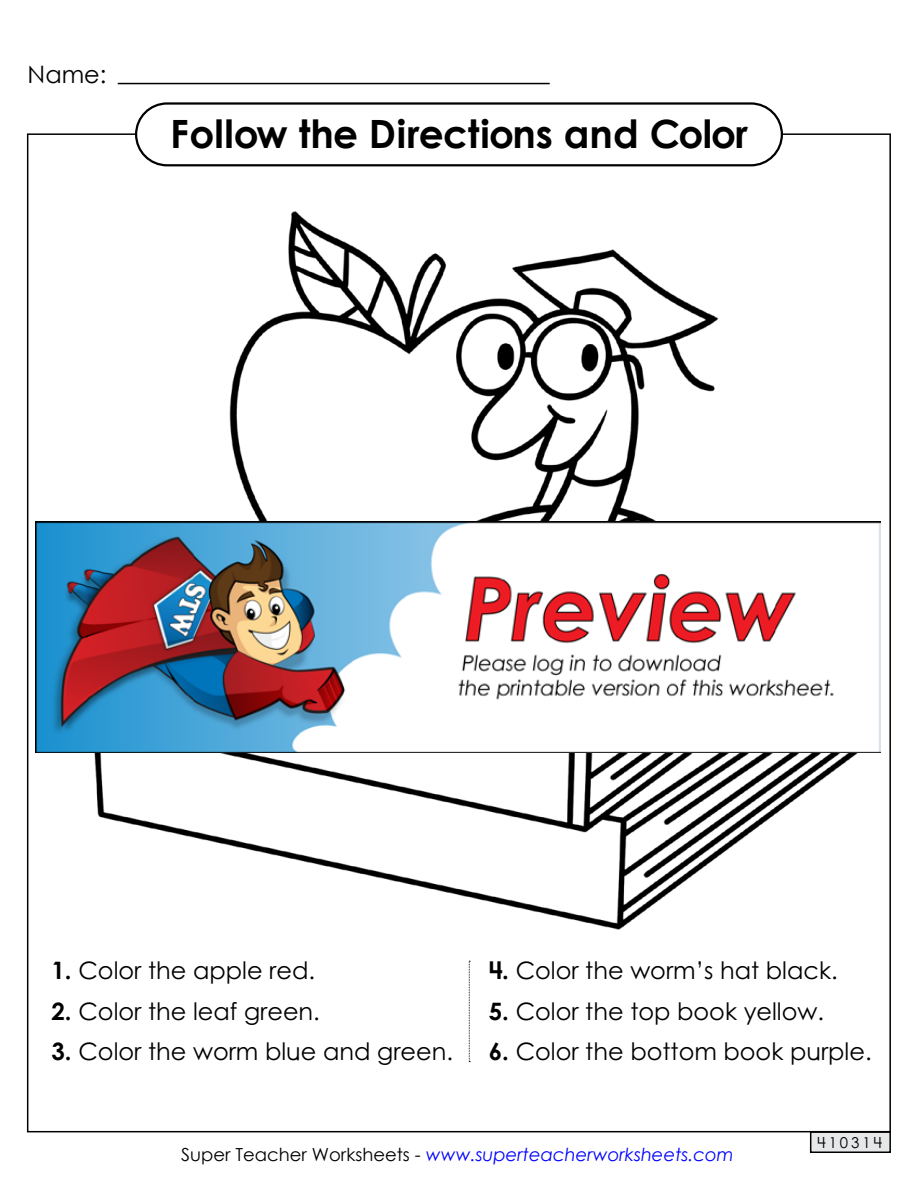
<style>
.page{position:relative;width:918px;height:1188px;background:#fff}
.page>*{position:absolute;margin:0;border:0;box-sizing:border-box;transform-origin:0 0}
.t1{font:700 39px "Century Gothic 2";color:#000}
.t2{font:24px "Century STW4";color:#000}
.t3{font:24px "Century Gothic 2";color:#000}
.t4{font:italic 18px "Century Gothic 2";color:#00f}
.t5{font:15px "Century STW4";letter-spacing:.2em;color:#000}
.s1{font-weight:700}
.s2{font-style:normal;color:#000}
</style>
<div class="page">
<img style="left:49px;top:211px;width:823px;height:719px">
<div style="left:135px;top:102px;width:648px;height:64px;border:2px solid #000;border-radius:31px"></div>
<hr style="left:118px;top:83px;width:432px;height:1px;background:#000">
<div style="left:811px;top:1132px;width:79px;height:20px;background:#e6e7e8"></div>
<div style="left:810px;top:1131px;width:81px;height:22px;border:2px solid #000"></div>
<svg style="left:469px;top:961px;width:1px;height:101px"></svg>
<img style="left:36px;top:522px;width:844px;height:230px">
<p class="t3" style="left:28px;top:57px;width:80px">Name:</p>
<h1 class="t1" style="left:170px;top:104px;width:579px">Follow the Directions and Color</h1>
<p class="t2" style="left:52px;top:954px;width:265px"><span class="s1">1.</span> Color the apple red.</p>
<p class="t2" style="left:52px;top:994px;width:270px"><span class="s1">2.</span> Color the leaf green.</p>
<p class="t2" style="left:52px;top:1035px;width:403px"><span class="s1">3.</span> Color the worm blue and green.</p>
<p class="t2" style="left:489px;top:954px;width:350px"><span class="s1">4.</span> Color the worm’s hat black.</p>
<p class="t2" style="left:489px;top:994px;width:337px"><span class="s1">5.</span> Color the top book yellow.</p>
<p class="t2" style="left:489px;top:1035px;width:384px"><span class="s1">6.</span> Color the bottom book purple.</p>
<p class="t4" style="left:181px;top:1142px;width:554px"><span class="s2">Super Teacher Worksheets -</span> www.superteacherworksheets.com</p>
<p class="t5" style="left:817px;top:1132px;width:66px">410314</p>
</div>
